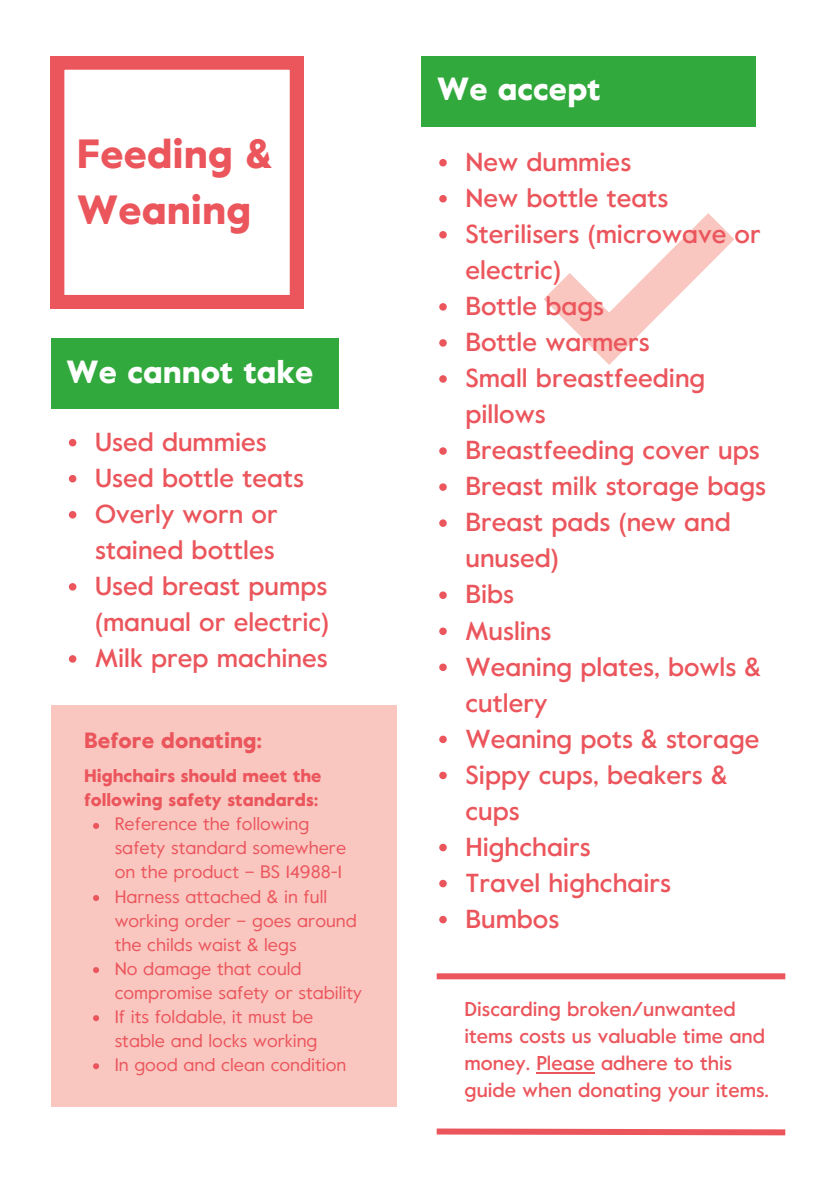
<style>
.page{position:relative;width:839px;height:1191px;background:#fff}
.page>*{position:absolute;margin:0;border:0;box-sizing:border-box;transform-origin:0 0}
.t1{font:900 40.8px "Value";color:#eb555c}
.t2{font:900 32px "Value";color:#fff}
.t3{font:500 26px/36px "Value";color:#eb555c}
.t4{font:900 22px "Value";color:#eb555c}
.t5{font:500 20px/27px "Value";color:#eb555c}
.t6{font:18px/24px "Value";color:#eb555c}
.t7{font:900 18px/24px "Value";color:#eb555c}
</style>
<div class="page">
<svg style="left:51px;top:56px;width:252px;height:252px"></svg>
<div style="left:421px;top:56px;width:335px;height:71px;background:#32a93d"></div>
<svg style="left:544px;top:213px;width:190px;height:152px"></svg>
<svg style="left:439px;top:159px;width:7px;height:7px"></svg>
<svg style="left:439px;top:195px;width:7px;height:8px"></svg>
<svg style="left:439px;top:231px;width:7px;height:8px"></svg>
<svg style="left:439px;top:303px;width:7px;height:8px"></svg>
<svg style="left:439px;top:339px;width:7px;height:8px"></svg>
<svg style="left:439px;top:375px;width:7px;height:8px"></svg>
<svg style="left:439px;top:447px;width:7px;height:8px"></svg>
<svg style="left:439px;top:483px;width:7px;height:8px"></svg>
<svg style="left:439px;top:519px;width:7px;height:8px"></svg>
<svg style="left:439px;top:591px;width:7px;height:8px"></svg>
<svg style="left:439px;top:628px;width:7px;height:7px"></svg>
<svg style="left:439px;top:664px;width:7px;height:7px"></svg>
<svg style="left:439px;top:736px;width:7px;height:7px"></svg>
<svg style="left:439px;top:772px;width:7px;height:7px"></svg>
<svg style="left:439px;top:844px;width:7px;height:7px"></svg>
<svg style="left:439px;top:880px;width:7px;height:7px"></svg>
<svg style="left:439px;top:916px;width:7px;height:7px"></svg>
<svg style="left:69px;top:439px;width:7px;height:7px"></svg>
<svg style="left:69px;top:475px;width:7px;height:7px"></svg>
<svg style="left:69px;top:511px;width:7px;height:8px"></svg>
<svg style="left:69px;top:583px;width:7px;height:8px"></svg>
<svg style="left:69px;top:655px;width:7px;height:8px"></svg>
<div style="left:51px;top:338px;width:287px;height:71px;background:#32a93d"></div>
<div style="left:51px;top:705px;width:345px;height:402px;background:#f9c6c0"></div>
<svg style="left:93px;top:823px;width:6px;height:6px"></svg>
<svg style="left:93px;top:895px;width:6px;height:6px"></svg>
<svg style="left:93px;top:967px;width:6px;height:6px"></svg>
<svg style="left:93px;top:1015px;width:6px;height:6px"></svg>
<svg style="left:93px;top:1063px;width:6px;height:6px"></svg>
<hr style="left:536px;top:1072px;width:58px;height:1px;background:#eb555c">
<div style="left:436px;top:973px;width:349px;height:6px;background:#eb555c"></div>
<svg style="left:436px;top:1128px;width:350px;height:8px"></svg>
<p class="t1" style="left:77px;top:131px;width:197px">Feeding &amp;</p>
<p class="t1" style="left:77px;top:187px;width:176px">Weaning</p>
<p class="t2" style="left:66px;top:354px;width:249px">We cannot take</p>
<p class="t3" style="left:95px;top:424px;width:173px">Used dummies</p>
<p class="t3" style="left:95px;top:460px;width:210px">Used bottle teats</p>
<p class="t3" style="left:95px;top:496px;width:184px">Overly worn or stained bottles</p>
<p class="t3" style="left:95px;top:568px;width:236px">Used breast pumps (manual or electric)</p>
<p class="t3" style="left:95px;top:641px;width:234px">Milk prep machines</p>
<p class="t4" style="left:84px;top:728px;width:180px">Before donating:</p>
<p class="t7" style="left:84px;top:764px;width:239px">Highchairs should meet the following safety standards:</p>
<p class="t6" style="left:115px;top:812px;width:233px">Reference the following safety standard somewhere on the product – BS 14988-1</p>
<p class="t6" style="left:115px;top:885px;width:244px">Harness attached &amp; in full working order – goes around the childs waist &amp; legs</p>
<p class="t6" style="left:115px;top:957px;width:249px">No damage that could compromise safety or stability</p>
<p class="t6" style="left:115px;top:1005px;width:204px">If its foldable, it must be stable and locks working</p>
<p class="t6" style="left:115px;top:1053px;width:233px">In good and clean condition</p>
<p class="t2" style="left:436px;top:71px;width:165px">We accept</p>
<p class="t3" style="left:465px;top:144px;width:167px">New dummies</p>
<p class="t3" style="left:465px;top:180px;width:204px">New bottle teats</p>
<p class="t3" style="left:465px;top:216px;width:297px">Sterilisers (microwave or electric)</p>
<p class="t3" style="left:465px;top:288px;width:140px">Bottle bags</p>
<p class="t3" style="left:465px;top:325px;width:186px">Bottle warmers</p>
<p class="t3" style="left:465px;top:361px;width:241px">Small breastfeeding pillows</p>
<p class="t3" style="left:465px;top:433px;width:296px">Breastfeeding cover ups</p>
<p class="t3" style="left:465px;top:469px;width:302px">Breast milk storage bags</p>
<p class="t3" style="left:465px;top:505px;width:267px">Breast pads (new and unused)</p>
<p class="t3" style="left:465px;top:577px;width:50px">Bibs</p>
<p class="t3" style="left:465px;top:613px;width:87px">Muslins</p>
<p class="t3" style="left:465px;top:649px;width:297px">Weaning plates, bowls &amp; cutlery</p>
<p class="t3" style="left:465px;top:721px;width:295px">Weaning pots &amp; storage</p>
<p class="t3" style="left:465px;top:757px;width:263px">Sippy cups, beakers &amp; cups</p>
<p class="t3" style="left:465px;top:829px;width:127px">Highchairs</p>
<p class="t3" style="left:465px;top:865px;width:207px">Travel highchairs</p>
<p class="t3" style="left:465px;top:901px;width:95px">Bumbos</p>
<p class="t5" style="left:464px;top:996px;width:273px">Discarding broken/unwanted</p>
<p class="t5" style="left:464px;top:1023px;width:306px">items costs us valuable time and money. Please adhere to this guide when donating your items.</p>
</div>
